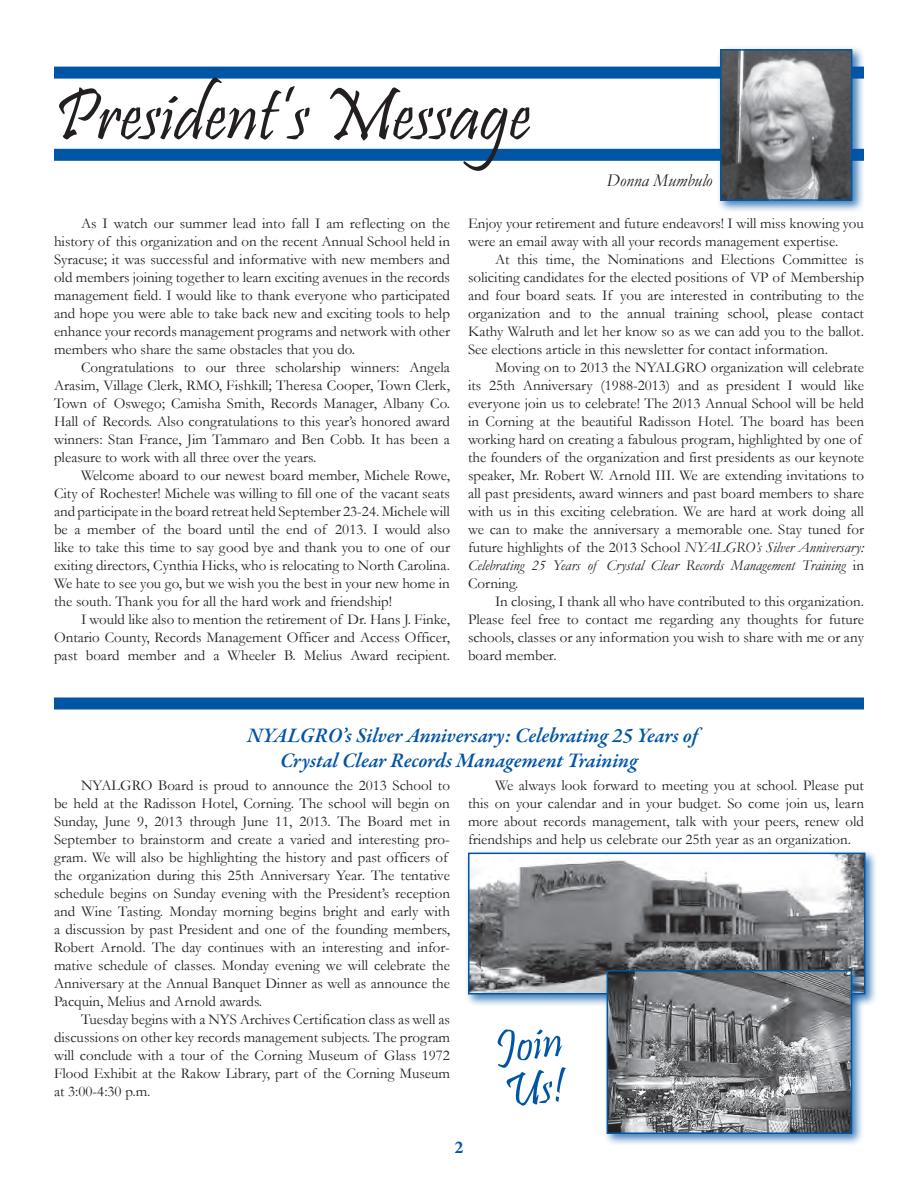
<style>
.page{position:relative;width:918px;height:1188px;background:#fff}
.page>*{position:absolute;margin:0;border:0;box-sizing:border-box;transform-origin:0 0}
.t1{font:75px "Pristina";color:#231f20}
.t2{font:49.2px/45px "Pristina";color:#0155a5}
.body_text{font:italic 600 21px/25.2px "Garamond Premr Pro";letter-spacing:-.005em;color:#0155a5}
.body_text-2{font:italic 18px "Garamond";color:#231f20}
.t3{font:700 18px "Minion Pro";color:#0155a5}
.body_text-3{font:15px/18px "Garamond";color:#231f20;text-align:justify}
.s1{font-style:italic}
</style>
<div class="page">
<div style="left:54px;top:67px;width:810px;height:12px;background:#0155a5"></div>
<div style="left:54px;top:698px;width:810px;height:12px;background:#0155a5"></div>
<div style="left:54px;top:149px;width:810px;height:12px;background:#0155a5"></div>
<div style="left:716px;top:45px;width:149px;height:168px;background:#0155a5;opacity:.75"></div>
<img style="left:723px;top:52px;width:126px;height:146px">
<div style="left:720px;top:49px;width:132px;height:152px;border:2px solid #0155a5"></div>
<div style="left:464px;top:849px;width:414px;height:158px;background:#0155a5;opacity:.75"></div>
<img style="left:471px;top:856px;width:392px;height:135px">
<div style="left:468px;top:853px;width:398px;height:141px;border:2px solid #0155a5"></div>
<div style="left:603px;top:966px;width:262px;height:181px;background:#0155a5;opacity:.75"></div>
<img style="left:610px;top:973px;width:239px;height:158px">
<div style="left:607px;top:970px;width:245px;height:164px;border:2px solid #0155a5"></div>
<p class="t1" style="left:54px;top:74px;width:479px">President’s Message</p>
<p class="body_text-2" style="left:607px;top:169px;width:107px">Donna Mumbulo</p>
<p class="body_text-3" style="left:54px;top:214px;width:398px;text-indent:27px">As I watch our summer lead into fall I am reflecting on the history of this organization and on the recent Annual School held in Syracuse; it was successful and informative with new members and old members joining together to learn exciting avenues in the records management field. I would like to thank everyone who participated and hope you were able to take back new and exciting tools to help enhance your records management programs and network with other members who share the same obstacles that you do.</p>
<p class="body_text-3" style="left:54px;top:358px;width:397px;text-indent:27px">Congratulations to our three scholarship winners: Angela Arasim, Village Clerk, RMO, Fishkill; Theresa Cooper, Town Clerk, Town of Oswego; Camisha Smith, Records Manager, Albany Co.<br>Hall of Records. Also congratulations to this year’s honored award winners: Stan France, Jim Tammaro and Ben Cobb. It has been a pleasure to work with all three over the years.</p>
<p class="body_text-3" style="left:54px;top:466px;width:398px;text-indent:27px">Welcome aboard to our newest board member, Michele Rowe, City of Rochester! Michele was willing to fill one of the vacant seats and participate in the board retreat held September 23-24. Michele will be a member of the board until the end of 2013. I would also like to take this time to say good bye and thank you to one of our exiting directors, Cynthia Hicks, who is relocating to North Carolina.<br>We hate to see you go, but we wish you the best in your new home in the south. Thank you for all the hard work and friendship!</p>
<p class="body_text-3" style="left:54px;top:610px;width:398px;text-indent:27px">I would like also to mention the retirement of Dr. Hans J. Finke, Ontario County, Records Management Officer and Access Officer, past board member and a Wheeler B. Melius Award recipient.</p>
<p class="body_text-3" style="left:468px;top:214px;width:397px">Enjoy your retirement and future endeavors! I will miss knowing you were an email away with all your records management expertise.</p>
<p class="body_text-3" style="left:468px;top:250px;width:398px;text-indent:27px">At this time, the Nominations and Elections Committee is soliciting candidates for the elected positions of VP of Membership and four board seats. If you are interested in contributing to the organization and to the annual training school, please contact Kathy Walruth and let her know so as we can add you to the ballot.<br>See elections article in this newsletter for contact information.</p>
<p class="body_text-3" style="left:468px;top:358px;width:398px;text-align:left;text-indent:27px">Moving on to 2013 the NYALGRO organization will celebrate its 25th Anniversary (1988-2013) and as president I would like everyone join us to celebrate! The 2013 Annual School will be held in Corning at the beautiful Radisson Hotel. The board has been working hard on creating a fabulous program, highlighted by one of the founders of the organization and first presidents as our keynote speaker, Mr. Robert W. Arnold III. We are extending invitations to all past presidents, award winners and past board members to share with us in this exciting celebration. We are hard at work doing all we can to make the anniversary a memorable one. Stay tuned for future highlights of the 2013 School <span class="s1">NYALGRO’s Silver Anniversary:<br>Celebrating 25 Years of Crystal Clear Records Management Training</span> in Corning.</p>
<p class="body_text-3" style="left:468px;top:592px;width:397px;text-indent:27px">In closing, I thank all who have contributed to this organization.<br>Please feel free to contact me regarding any thoughts for future schools, classes or any information you wish to share with me or any board member.</p>
<p class="body_text" style="left:280px;top:724px;width:419px;text-indent:-33px">NYALGRO’s Silver Anniversary: Celebrating 25 Years of<br>Crystal Clear Records Management Training</p>
<p class="body_text-3" style="left:54px;top:776px;width:398px;text-align:left;text-indent:27px">NYALGRO Board is proud to announce the 2013 School to be held at the Radisson Hotel, Corning. The school will begin on Sunday, June 9, 2013 through June 11, 2013. The Board met in September to brainstorm and create a varied and interesting pro&shy;gram. We will also be highlighting the history and past officers of the organization during this 25th Anniversary Year. The tentative schedule begins on Sunday evening with the President’s reception and Wine Tasting. Monday morning begins bright and early with a discussion by past President and one of the founding members, Robert Arnold. The day continues with an interesting and infor&shy;mative schedule of classes. Monday evening we will celebrate the Anniversary at the Annual Banquet Dinner as well as announce the Pacquin, Melius and Arnold awards.</p>
<p class="body_text-3" style="left:54px;top:1010px;width:398px;text-indent:27px">Tuesday begins with a NYS Archives Certification class as well as discussions on other key records management subjects. The program will conclude with a tour of the Corning Museum of Glass 1972<br>Flood Exhibit at the Rakow Library, part of the Corning Museum at 3:00-4:30 p.m.</p>
<p class="body_text-3" style="left:468px;top:776px;width:398px;text-indent:27px">We always look forward to meeting you at school. Please put this on your calendar and in your budget. So come join us, learn more about records management, talk with your peers, renew old friendships and help us celebrate our 25th year as an organization.</p>
<p class="t2" style="left:492px;top:1031px;width:70px;rotate:-7deg">Join<br>Us!</p>
<p class="t3" style="left:454px;top:1135px;width:10px">2</p>
</div>
